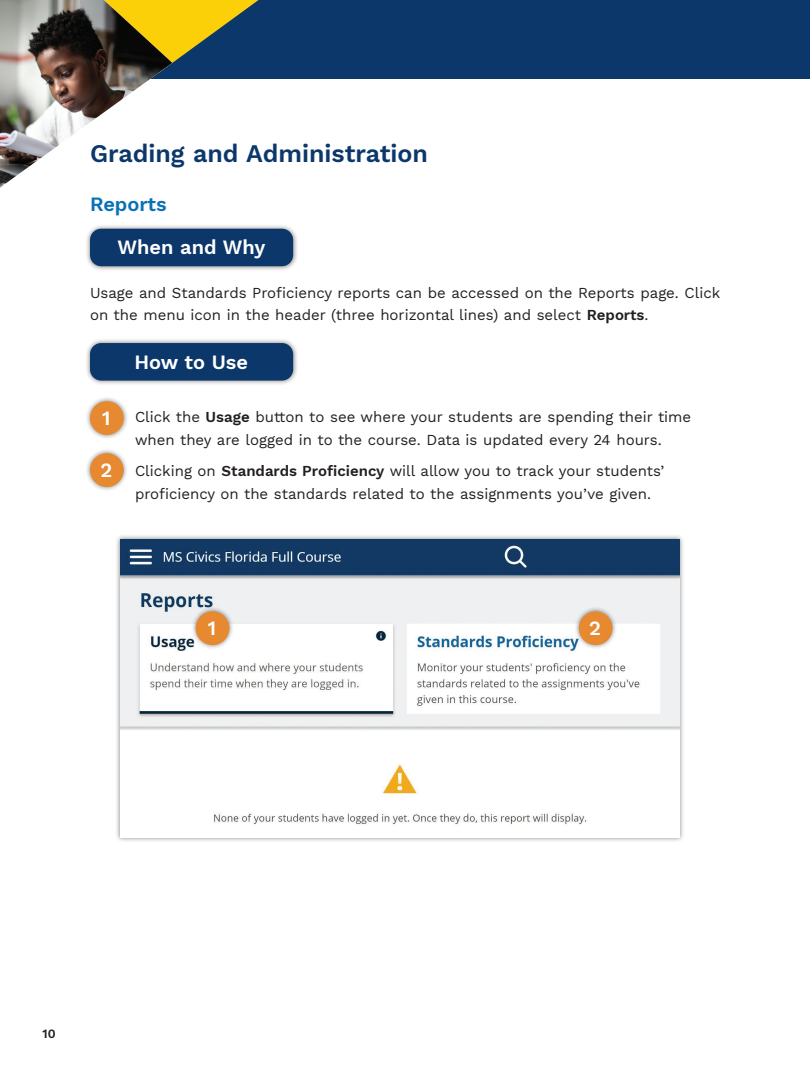
<style>
.page{position:relative;width:810px;height:1080px;background:#fff}
.page>*{position:absolute;margin:0;border:0;box-sizing:border-box;transform-origin:0 0}
.subhead_C{font:600 25px "Work Sans";color:#0b376b}
.Subhead_B{font:600 20px "Work Sans";color:#fff}
.Subhead_B-2{font:600 20px "Work Sans";color:#0972b4}
.Body{font:15px/22.5px "Work Sans";color:#231f20}
.t1{font:600 12.5px "Work Sans";color:#231f20}
.s1{font-weight:600}
</style>
<div class="page">
<div style="left:0;top:0;width:810px;height:79px;background:#0b376b"></div>
<svg style="left:172px;top:0;width:87px;height:63px"></svg>
<img style="left:0;top:0;width:172px;height:188px">
<div style="left:85px;top:224px;width:213px;height:47px;background:#231f20;opacity:.55"></div>
<div style="left:90px;top:229px;width:203px;height:37px;background:#0b376b;border-radius:11px"></div>
<div style="left:85px;top:338px;width:213px;height:48px;background:#231f20;opacity:.55"></div>
<div style="left:90px;top:343px;width:203px;height:38px;background:#0b376b;border-radius:11px"></div>
<div style="left:85px;top:396px;width:44px;height:44px;background:#231f20;opacity:.55"></div>
<div style="left:90px;top:401px;width:34px;height:34px;background:#e68930;border-radius:50%"></div>
<div style="left:85px;top:448px;width:44px;height:44px;background:#231f20;opacity:.55"></div>
<div style="left:90px;top:453px;width:34px;height:34px;background:#e68930;border-radius:50%"></div>
<div style="left:116px;top:534px;width:569px;height:309px;background:#231f20;opacity:.55"></div>
<img style="left:121px;top:539px;width:559px;height:299px">
<div style="left:191px;top:606px;width:43px;height:44px;background:#231f20;opacity:.55"></div>
<div style="left:196px;top:611px;width:33px;height:34px;background:#e68930;border-radius:50%"></div>
<div style="left:574px;top:606px;width:44px;height:44px;background:#231f20;opacity:.55"></div>
<div style="left:579px;top:611px;width:34px;height:34px;background:#e68930;border-radius:50%"></div>
<p class="subhead_C" style="left:90px;top:135px;width:340px">Grading and Administration</p>
<p class="Subhead_B-2" style="left:90px;top:189px;width:78px">Reports</p>
<p class="Subhead_B" style="left:117px;top:232px;width:150px">When and Why</p>
<p class="Body" style="left:90px;top:281px;width:632px">Usage and Standards Proficiency reports can be accessed on the Reports page. Click on the menu icon in the header (three horizontal lines) and select <span class="s1">Reports</span>.</p>
<p class="Subhead_B" style="left:102px;top:403px;width:10px">1</p>
<p class="Subhead_B" style="left:100px;top:455px;width:13px">2</p>
<p class="Subhead_B" style="left:134px;top:347px;width:115px">How to Use</p>
<p class="Body" style="left:135px;top:405px;width:558px">Click the <span class="s1">Usage</span> button to see where your students are spending their time when they are logged in to the course. Data is updated every 24 hours.</p>
<p class="Body" style="left:135px;top:459px;width:531px">Clicking on <span class="s1">Standards Proficiency</span> will allow you to track your students’ proficiency on the standards related to the assignments you’ve given.</p>
<p class="Subhead_B" style="left:208px;top:613px;width:10px">1</p>
<p class="Subhead_B" style="left:589px;top:613px;width:13px">2</p>
<p class="t1" style="left:42px;top:1024px;width:15px">10</p>
</div>
